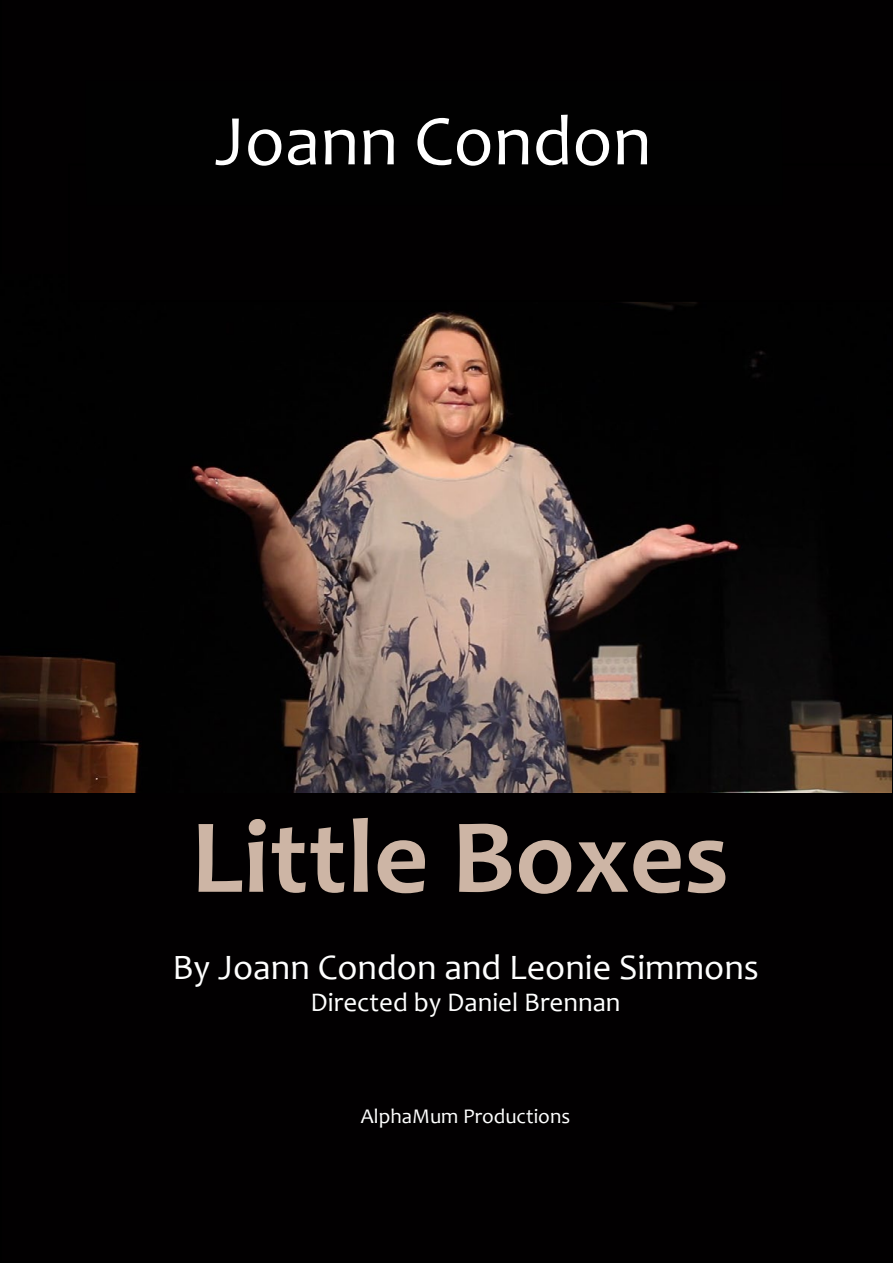
<style>
.page{position:relative;width:893px;height:1263px;background:#020001}
.page>*{position:absolute;margin:0;border:0;box-sizing:border-box;transform-origin:0 0}
.t1{font:700 106.5px "Candara";color:#cdb5a5}
.t2{font:72px "Candara";color:#fff}
.t3{font:36px "Candara";color:#fff}
.t4{font:27px "Candara";color:#fff}
.t5{font:21px "Candara";color:#fff}
</style>
<div class="page">
<img style="left:0;top:274px;width:891px;height:518px">
<div style="left:69px;top:164px;width:823px;height:137px;background:#020001"></div>
<div style="left:68px;top:164px;width:825px;height:138px;border:2px solid #000"></div>
<div style="left:85px;top:81px;width:698px;height:86px;background:#010101"></div>
<h2 class="t2" style="left:215px;top:96px;width:438px">Joann Condon</h2>
<h1 class="t1" style="left:191px;top:790px;width:539px">Little Boxes</h1>
<p class="t3" style="left:172px;top:944px;width:588px">By Joann Condon and Leonie Simmons</p>
<p class="t4" style="left:311px;top:985px;width:311px">Directed by Daniel Brennan</p>
<p class="t5" style="left:361px;top:1103px;width:211px">AlphaMum Productions</p>
</div>
